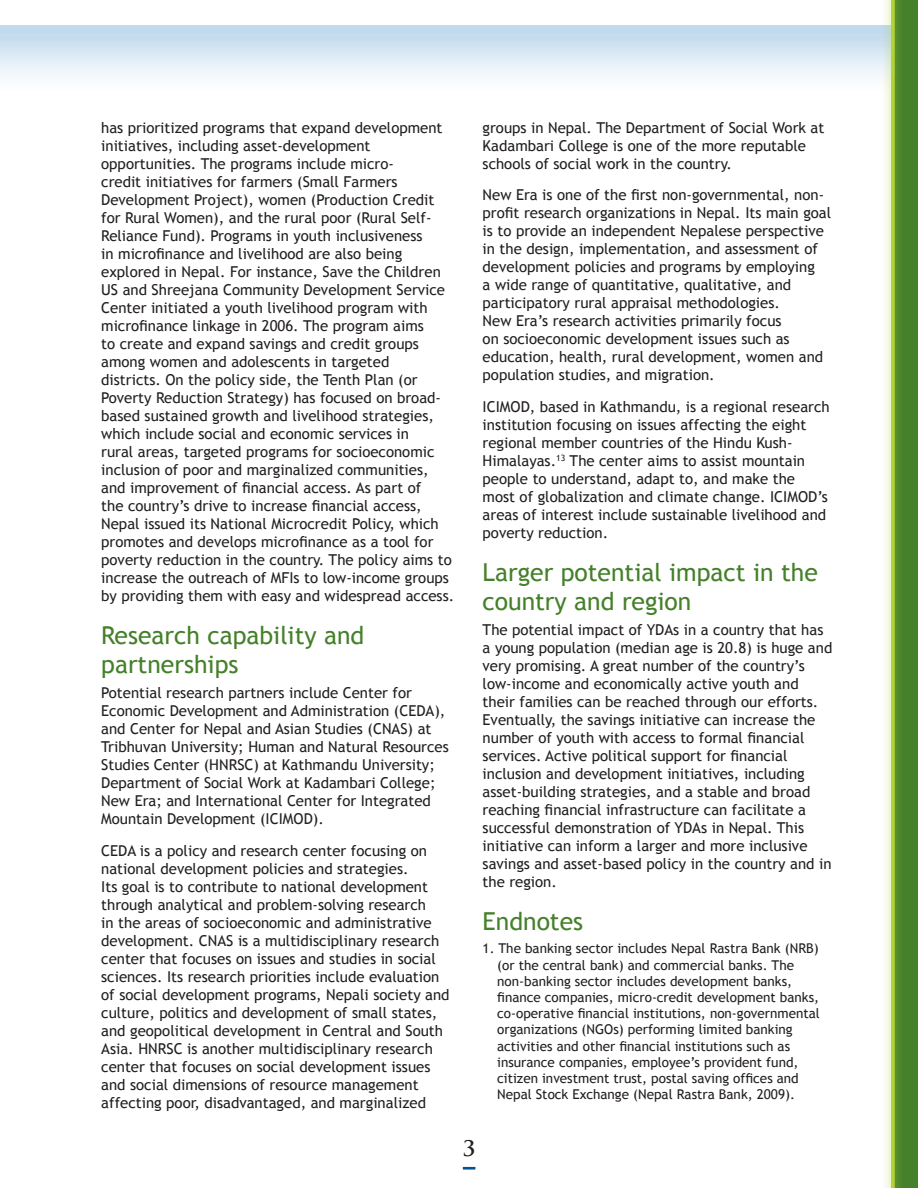
<style>
.page{position:relative;width:918px;height:1188px;background:#fff}
.page>*{position:absolute;margin:0;border:0;box-sizing:border-box;transform-origin:0 0}
.t1{font:24.75px/29.7px "Trebuchet MS";color:#45802a}
.t2{font:700 21px "Trajan Pro";color:#231f20}
.t3{font:15px/18px "Trebuchet MS";color:#231f20}
.t4{font:13.5px/16.2px "Trebuchet MS";color:#231f20}
</style>
<div class="page">
<svg style="left:0;top:25px;width:1px;height:51px"></svg>
<div style="left:1px;top:25px;width:917px;height:75px;background:linear-gradient(to bottom,#bdd7ec,#fff)"></div>
<div style="left:893px;top:0;width:25px;height:1188px;background:#45802a"></div>
<div style="left:881px;top:0;width:23px;height:1188px;background:#b3d237;opacity:.75"></div>
<svg style="left:891px;top:0;width:4px;height:1188px;background:#adce36"></svg>
<svg style="left:463px;top:1167px;width:12px;height:3px"></svg>
<p class="t3" style="left:101px;top:118px;width:355px">has prioritized programs that expand development initiatives, including asset-development opportunities. The programs include micro-<br>credit initiatives for farmers (Small Farmers Development Project), women (Production Credit for Rural Women), and the rural poor (Rural Self-Reliance Fund). Programs in youth inclusiveness<br>in microfinance and livelihood are also being explored in Nepal. For instance, Save the Children US and Shreejana Community Development Service Center initiated a youth livelihood program with microfinance linkage in 2006. The program aims<br>to create and expand savings and credit groups among women and adolescents in targeted<br>districts. On the policy side, the Tenth Plan (or Poverty Reduction Strategy) has focused on broad&shy;based sustained growth and livelihood strategies, which include social and economic services in<br>rural areas, targeted programs for socioeconomic inclusion of poor and marginalized communities, and improvement of financial access. As part of<br>the country’s drive to increase financial access, Nepal issued its National Microcredit Policy, which promotes and develops microfinance as a tool for poverty reduction in the country. The policy aims to increase the outreach of MFIs to low-income groups by providing them with easy and widespread access.</p>
<h1 class="t1" style="left:101px;top:620px;width:265px">Research capability and partnerships</h1>
<p class="t3" style="left:101px;top:684px;width:349px">Potential research partners include Center for Economic Development and Administration (CEDA), and Center for Nepal and Asian Studies (CNAS) at Tribhuvan University; Human and Natural Resources Studies Center (HNRSC) at Kathmandu University; Department of Social Work at Kadambari College; New Era; and International Center for Integrated Mountain Development (ICIMOD).</p>
<p class="t3" style="left:101px;top:842px;width:350px">CEDA is a policy and research center focusing on national development policies and strategies.<br>Its goal is to contribute to national development through analytical and problem-solving research<br>in the areas of socioeconomic and administrative development. CNAS is a multidisciplinary research center that focuses on issues and studies in social sciences. Its research priorities include evaluation of social development programs, Nepali society and culture, politics and development of small states, and geopolitical development in Central and South Asia. HNRSC is another multidisciplinary research center that focuses on social development issues and social dimensions of resource management affecting poor, disadvantaged, and marginalized</p>
<p class="t3" style="left:483px;top:118px;width:343px">groups in Nepal. The Department of Social Work at<br>Kadambari College is one of the more reputable schools of social work in the country.</p>
<p class="t3" style="left:483px;top:186px;width:350px">New Era is one of the first non-governmental, non&shy;profit research organizations in Nepal. Its main goal is to provide an independent Nepalese perspective in the design, implementation, and assessment of development policies and programs by employing<br>a wide range of quantitative, qualitative, and participatory rural appraisal methodologies.<br>New Era’s research activities primarily focus<br>on socioeconomic development issues such as education, health, rural development, women and population studies, and migration.</p>
<p class="t3" style="left:483px;top:397px;width:349px">ICIMOD, based in Kathmandu, is a regional research institution focusing on issues affecting the eight regional member countries of the Hindu Kush-Himalayas.<sup>13</sup> The center aims to assist mountain people to understand, adapt to, and make the most of globalization and climate change. ICIMOD’s areas of interest include sustainable livelihood and poverty reduction.</p>
<h1 class="t1" style="left:483px;top:557px;width:337px">Larger potential impact in the country and region</h1>
<p class="t3" style="left:483px;top:621px;width:351px">The potential impact of YDAs in a country that has a young population (median age is 20.8) is huge and very promising. A great number of the country’s low-income and economically active youth and their families can be reached through our efforts.<br>Eventually, the savings initiative can increase the number of youth with access to formal financial services. Active political support for financial inclusion and development initiatives, including asset-building strategies, and a stable and broad reaching financial infrastructure can facilitate a successful demonstration of YDAs in Nepal. This initiative can inform a larger and more inclusive savings and asset-based policy in the country and in the region.</p>
<h1 class="t1" style="left:483px;top:907px;width:102px">Endnotes</h1>
<p class="t4" style="left:497px;top:941px;width:324px;text-indent:-15px">1. The banking sector includes Nepal Rastra Bank (NRB) (or the central bank) and commercial banks. The non-banking sector includes development banks, finance companies, micro-credit development banks, co-operative financial institutions, non-governmental organizations (NGOs) performing limited banking activities and other financial institutions such as insurance companies, employee’s provident fund, citizen investment trust, postal saving offices and Nepal Stock Exchange (Nepal Rastra Bank, 2009).</p>
<h2 class="t2" style="left:463px;top:1136px;width:14px">3</h2>
</div>
